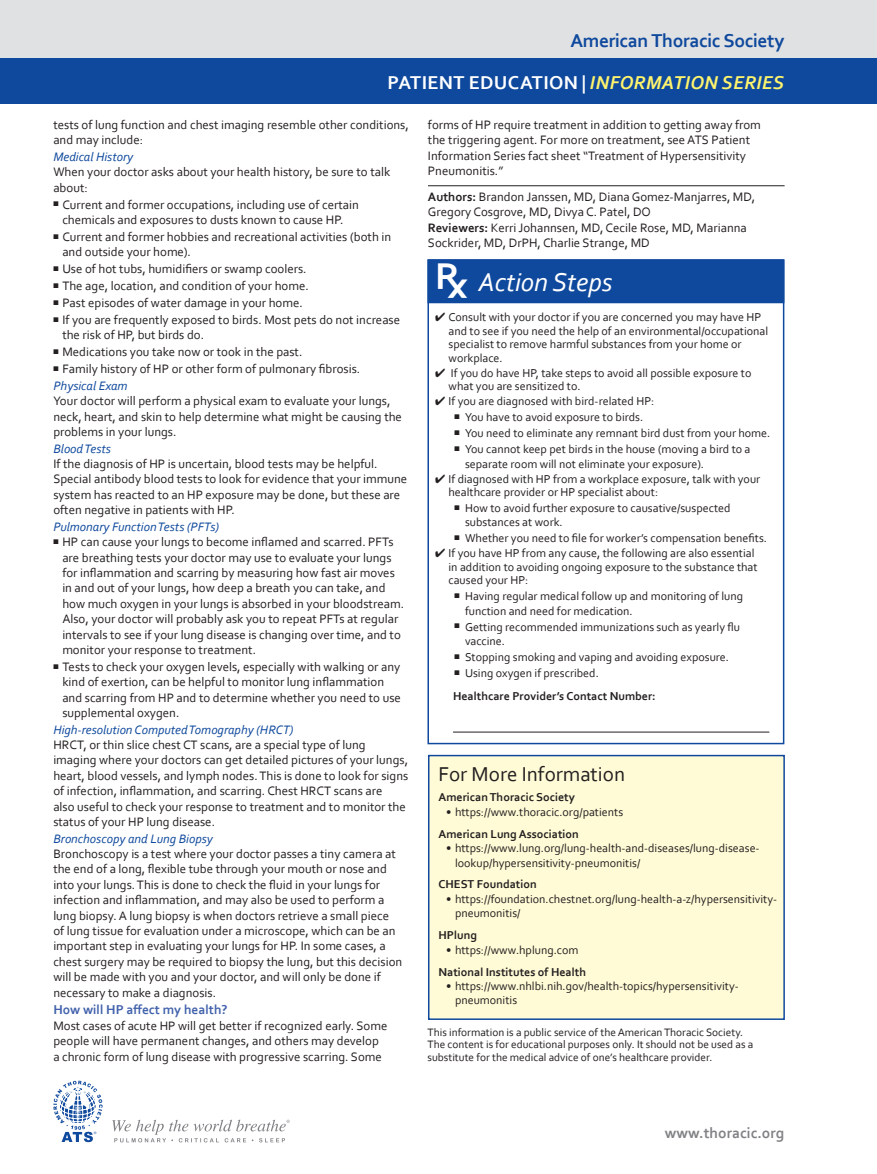
<style>
.page{position:relative;width:877px;height:1174px;background:#fff}
.page>*{position:absolute;margin:0;border:0;box-sizing:border-box;transform-origin:0 0}
.t1{font:italic 27px "Corbel";color:#fff}
.t2{font:21px "Corbel";color:#231f20}
.t3{font:700 19.5px/41.8px "Corbel";letter-spacing:-.02em;color:#0f499d;text-align:right}
.t4{font:700 15.45px "Corbel";color:#808285}
.t5{font:700 13.5px "Corbel";color:#4262ac}
.t6{font:12.9px/15.5px "Corbel";color:#231f20}
.t7{font:italic 12.9px "Corbel";color:#0f499d}
.t8{font:12px/14.4px "Corbel";color:#231f20}
.t9{font:700 12px/23.4px "Corbel";color:#231f20}
.t10{font:11.25px/12.8px "Corbel";color:#231f20}
.s1{color:#fff}
.s2{font-style:italic;color:#fff46d}
.s3{font-style:italic;color:#0f499d}
.s4{font-weight:700}
.s5{font-family:"Rx";font-style:normal;font-size:34.5px}
.s6{font-weight:400}
</style>
<div class="page">
<svg style="left:112px;top:1119px;width:177px;height:23px"></svg>
<svg style="left:53px;top:1080px;width:50px;height:61px"></svg>
<div style="left:0;top:0;width:876px;height:59px;background:#e0e1e3"></div>
<div style="left:0;top:58px;width:876px;height:46px;background:#0f499d"></div>
<hr style="left:428px;top:185px;width:356px;height:1px;background:#231f20">
<div style="left:428px;top:755px;width:355px;height:263px;background:#fffbd6"></div>
<div style="left:428px;top:754px;width:356px;height:265px;border:2px solid #0f499d"></div>
<div style="left:427px;top:260px;width:357px;height:43px;background:#0f499d"></div>
<hr style="left:453px;top:731px;width:316px;height:1px;background:#231f20">
<div style="left:427px;top:259px;width:357px;height:485px;border:2px solid #0f499d"></div>
<h3 class="t3" style="left:387px;top:19px;width:398px">American Thoracic Society<br><span class="s1">PATIENT EDUCATION |</span> <span class="s2">INFORMATION SERIES</span></h3>
<p class="t6" style="left:53px;top:117px;width:357px">tests of lung function and chest imaging resemble other conditions, and may include:</p>
<p class="t7" style="left:53px;top:149px;width:81px">Medical History</p>
<p class="t6" style="left:53px;top:164px;width:338px">When your doctor asks about your health history, be sure to talk about:</p>
<p class="t6" style="left:53px;top:196px;width:307px;text-align:center">■ Current and former occupations, including use of certain chemicals and exposures to dusts known to cause HP.</p>
<p class="t6" style="left:62px;top:228px;width:330px;text-indent:-9px">■ Current and former hobbies and recreational activities (both in and outside your home).</p>
<p class="t6" style="left:53px;top:261px;width:255px">■ Use of hot tubs, humidifiers or swamp coolers.</p>
<p class="t6" style="left:53px;top:278px;width:257px">■ The age, location, and condition of your home.</p>
<p class="t6" style="left:53px;top:294px;width:251px">■ Past episodes of water damage in your home.</p>
<p class="t6" style="left:62px;top:311px;width:339px;text-indent:-9px">■ If you are frequently exposed to birds. Most pets do not increase the risk of HP, but birds do.</p>
<p class="t6" style="left:53px;top:344px;width:250px">■ Medications you take now or took in the past.</p>
<p class="t6" style="left:53px;top:360px;width:308px;line-height:16.5px">■ Family history of HP or other form of pulmonary fibrosis.<br><span class="s3">Physical Exam</span></p>
<p class="t6" style="left:53px;top:393px;width:350px">Your doctor will perform a physical exam to evaluate your lungs, neck, heart, and skin to help determine what might be causing the problems in your lungs.</p>
<p class="t7" style="left:53px;top:440px;width:59px">Blood Tests</p>
<p class="t6" style="left:53px;top:455px;width:355px">If the diagnosis of HP is uncertain, blood tests may be helpful.<br>Special antibody blood tests to look for evidence that your immune system has reacted to an HP exposure may be done, but these are often negative in patients with HP.</p>
<p class="t7" style="left:53px;top:518px;width:167px">Pulmonary Function Tests (PFTs)</p>
<p class="t6" style="left:62px;top:533px;width:343px;text-indent:-9px">■ HP can cause your lungs to become inflamed and scarred. PFTs are breathing tests your doctor may use to evaluate your lungs for inflammation and scarring by measuring how fast air moves in and out of your lungs, how deep a breath you can take, and how much oxygen in your lungs is absorbed in your bloodstream.<br>Also, your doctor will probably ask you to repeat PFTs at regular intervals to see if your lung disease is changing over time, and to monitor your response to treatment.</p>
<p class="t6" style="left:62px;top:658px;width:340px;text-indent:-9px">■ Tests to check your oxygen levels, especially with walking or any kind of exertion, can be helpful to monitor lung inflammation and scarring from HP and to determine whether you need to use supplemental oxygen.</p>
<p class="t7" style="left:53px;top:721px;width:241px">High-resolution Computed Tomography (HRCT)</p>
<p class="t6" style="left:53px;top:736px;width:356px">HRCT, or thin slice chest CT scans, are a special type of lung imaging where your doctors can get detailed pictures of your lungs, heart, blood vessels, and lymph nodes. This is done to look for signs of infection, inflammation, and scarring. Chest HRCT scans are<br>also useful to check your response to treatment and to monitor the status of your HP lung disease.</p>
<p class="t7" style="left:53px;top:830px;width:161px">Bronchoscopy and Lung Biopsy</p>
<p class="t6" style="left:53px;top:845px;width:350px">Bronchoscopy is a test where your doctor passes a tiny camera at the end of a long, flexible tube through your mouth or nose and into your lungs. This is done to check the fluid in your lungs for infection and inflammation, and may also be used to perform a lung biopsy. A lung biopsy is when doctors retrieve a small piece of lung tissue for evaluation under a microscope, which can be an important step in evaluating your lungs for HP. In some cases, a chest surgery may be required to biopsy the lung, but this decision will be made with you and your doctor, and will only be done if necessary to make a diagnosis.</p>
<p class="t5" style="left:53px;top:1001px;width:176px">How will HP affect my health?</p>
<p class="t6" style="left:53px;top:1017px;width:335px">Most cases of acute HP will get better if recognized early. Some people will have permanent changes, and others may develop a chronic form of lung disease with progressive scarring. Some</p>
<p class="t6" style="left:428px;top:117px;width:334px">forms of HP require treatment in addition to getting away from the triggering agent. For more on treatment, see ATS Patient Information Series fact sheet “Treatment of Hypersensitivity Pneumonitis.”</p>
<p class="t6" style="left:428px;top:189px;width:328px"><span class="s4">Authors:</span> Brandon Janssen, MD, Diana Gomez-Manjarres, MD, Gregory Cosgrove, MD, Divya C. Patel, DO<br><span class="s4">Reviewers:</span> Kerri Johannsen, MD, Cecile Rose, MD, Marianna Sockrider, MD, DrPH, Charlie Strange, MD</p>
<h1 class="t1" style="left:438px;top:265px;width:176px"><span class="s5">R</span> Action Steps</h1>
<p class="t8" style="left:448px;top:310px;width:321px;line-height:13.5px;text-indent:-14px">✔ Consult with your doctor if you are concerned you may have HP and to see if you need the help of an environmental/occupational specialist to remove harmful substances from your home or workplace.</p>
<p class="t8" style="left:448px;top:366px;width:304px;line-height:13.5px;text-indent:-14px">✔ If you do have HP, take steps to avoid all possible exposure to what you are sensitized to.</p>
<p class="t8" style="left:435px;top:394px;width:221px">✔ If you are diagnosed with bird-related HP:</p>
<p class="t8" style="left:454px;top:409px;width:190px">■ You have to avoid exposure to birds.</p>
<p class="t8" style="left:454px;top:425px;width:317px">■ You need to eliminate any remnant bird dust from your home.</p>
<p class="t8" style="left:465px;top:441px;width:287px;text-indent:-10px">■ You cannot keep pet birds in the house (moving a bird to a separate room will not eliminate your exposure).</p>
<p class="t8" style="left:448px;top:471px;width:313px;line-height:13.5px;text-indent:-14px">✔ If diagnosed with HP from a workplace exposure, talk with your healthcare provider or HP specialist about:</p>
<p class="t8" style="left:465px;top:500px;width:267px;text-indent:-10px">■ How to avoid further exposure to causative/suspected substances at work.</p>
<p class="t8" style="left:454px;top:530px;width:314px">■ Whether you need to file for worker’s compensation benefits.</p>
<p class="t8" style="left:448px;top:546px;width:310px;line-height:13.5px;text-indent:-14px">✔ If you have HP from any cause, the following are also essential in addition to avoiding ongoing exposure to the substance that caused your HP:</p>
<p class="t8" style="left:465px;top:588px;width:279px;text-indent:-10px">■ Having regular medical follow up and monitoring of lung function and need for medication.</p>
<p class="t8" style="left:465px;top:619px;width:276px;text-indent:-10px">■ Getting recommended immunizations such as yearly flu vaccine.</p>
<p class="t8" style="left:454px;top:649px;width:276px">■ Stopping smoking and vaping and avoiding exposure.</p>
<p class="t9" style="left:453px;top:660px;width:204px">■ <span class="s6">Using oxygen if prescribed.<br></span>Healthcare Provider’s Contact Number:</p>
<h2 class="t2" style="left:438px;top:760px;width:188px">For More Information</h2>
<p class="t9" style="left:438px;top:785px;width:138px">American Thoracic Society</p>
<p class="t8" style="left:446px;top:804px;width:179px">• https://www.thoracic.org/patients</p>
<p class="t9" style="left:438px;top:821px;width:142px">American Lung Association</p>
<p class="t8" style="left:455px;top:840px;width:306px;text-indent:-9px">• https://www.lung.org/lung-health-and-diseases/lung-disease&shy;lookup/hypersensitivity-pneumonitis/</p>
<p class="t9" style="left:438px;top:872px;width:100px">CHEST Foundation</p>
<p class="t8" style="left:455px;top:891px;width:323px;text-indent:-9px">• https://foundation.chestnet.org/lung-health-a-z/hypersensitivity&shy;pneumonitis/</p>
<p class="t9" style="left:438px;top:922px;width:40px">HPlung</p>
<p class="t8" style="left:446px;top:941px;width:134px">• https://www.hplung.com</p>
<p class="t9" style="left:438px;top:959px;width:149px">National Institutes of Health</p>
<p class="t8" style="left:455px;top:978px;width:285px;text-indent:-9px">• https://www.nhlbi.nih.gov/health-topics/hypersensitivity&shy;pneumonitis</p>
<p class="t10" style="left:427px;top:1024px;width:327px">This information is a public service of the American Thoracic Society.<br>The content is for educational purposes only. It should not be used as a substitute for the medical advice of one’s healthcare provider.</p>
<p class="t4" style="left:664px;top:1122px;width:121px">www.thoracic.org</p>
</div>
